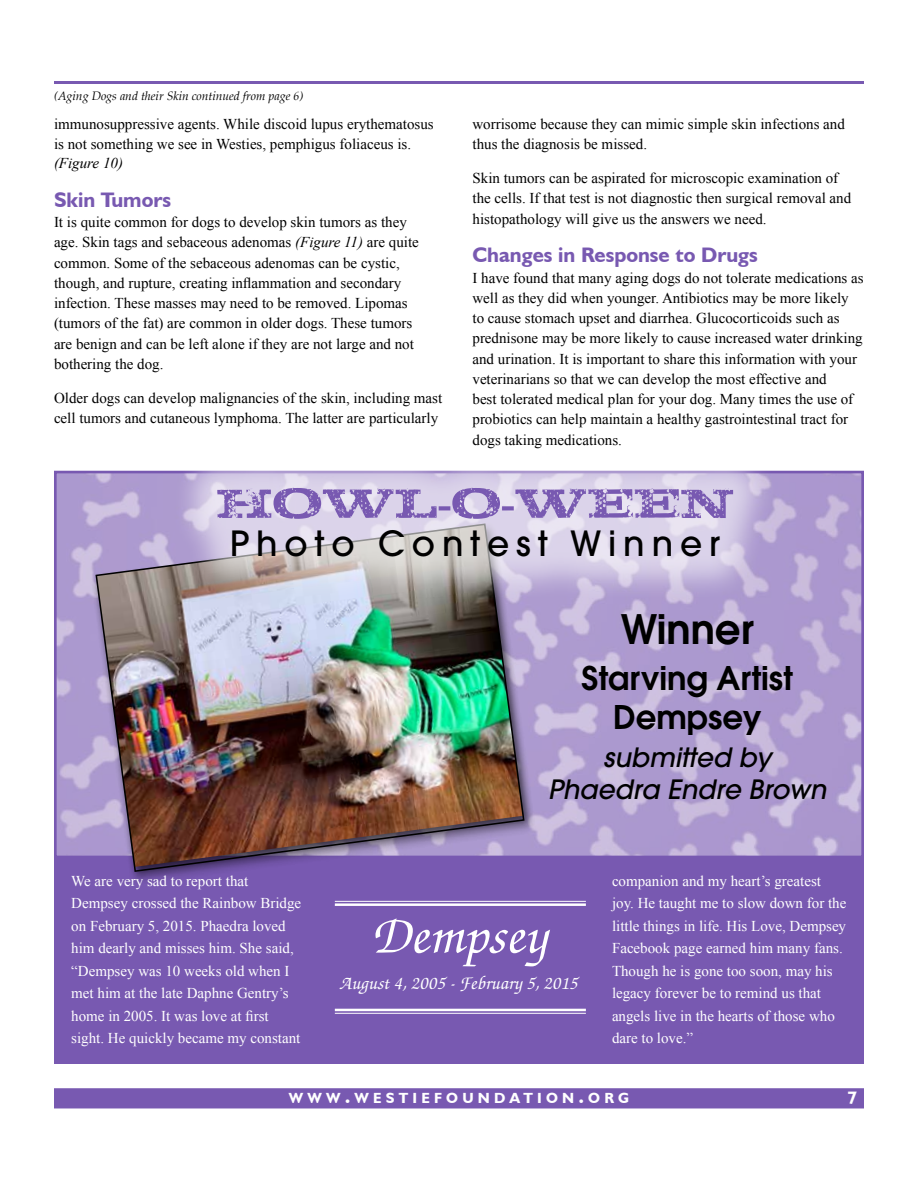
<style>
.page{position:relative;width:918px;height:1188px;background:#fff}
.page>*{position:absolute;margin:0;border:0;box-sizing:border-box;transform-origin:0 0}
.t1{font:italic 500 55.5px "Zapf Chancery";color:#fff}
.t2{font:600 40.35px "Avant Garde";color:#000}
.t3{font:500 34.5px "Avant Garde";letter-spacing:.2em;color:#000}
.t4{font:600 32.4px/38.8px "Avant Garde";color:#000;text-align:center}
.t5{font:italic 500 26.55px/31.8px "Avant Garde";color:#000;text-align:center}
.t6{font:700 21px "Humanist 521 BT";color:#7859b1}
.t7{font:italic 500 19.5px "Zapf Chancery";color:#fff}
.t8{font:700 18px "Humanist 521 BT";color:#fff}
.t9{font:15px/20.2px "Times New Roman";color:#000}
.t10{font:15px/22.5px "Times New Roman";color:#fff}
.t11{font:italic 15px "Times New Roman";color:#000}
.t12{font:700 14.7px "Humanist 521 BT";letter-spacing:.285em;color:#fff}
.t13{font:italic 12px "Palatino";color:#000}
.s1{font-style:italic}
.s2{font-size:21px}
</style>
<div class="page">
<div style="left:55px;top:1089px;width:808px;height:19px;background:#7859b1"></div>
<div style="left:54px;top:1088px;width:810px;height:20px;border:2px solid #7859b1"></div>
<hr style="left:54px;top:81px;width:810px;height:3px;background:#7859b1">
<div style="left:54px;top:807px;width:810px;height:256px;background:#7859b1"></div>
<hr style="left:335px;top:901px;width:251px;height:1px;background:#fff">
<hr style="left:335px;top:903px;width:251px;height:3px;background:#fff">
<hr style="left:335px;top:1009px;width:251px;height:2px;background:#fff">
<hr style="left:335px;top:1013px;width:251px;height:1px;background:#fff">
<img style="left:58px;top:475px;width:802px;height:379px">
<div style="left:91px;top:522px;width:445px;height:364px;background:#000;opacity:.65"></div>
<img style="left:95px;top:523px;width:430px;height:350px">
<div style="left:173px;top:441px;width:605px;height:160px;background:#fff;opacity:.57"></div>
<svg style="left:217px;top:485px;width:516px;height:34px;background:#b7a7d5"></svg>
<p class="t13" style="left:54px;top:86px;width:251px">(Aging Dogs and their Skin continued from page 6)</p>
<p class="t9" style="left:54px;top:114px;width:381px;line-height:19.5px">immunosuppressive agents. While discoid lupus erythematosus is not something we see in Westies, pemphigus foliaceus is.</p>
<p class="t11" style="left:54px;top:153px;width:71px">(Figure 10)</p>
<h3 class="t6" style="left:54px;top:187px;width:119px">Skin Tumors</h3>
<p class="t9" style="left:54px;top:212px;width:366px">It is quite common for dogs to develop skin tumors as they age. Skin tags and sebaceous adenomas <span class="s1">(Figure 11)</span> are quite common. Some of the sebaceous adenomas can be cystic, though, and rupture, creating inflammation and secondary infection. These masses may need to be removed. Lipomas (tumors of the fat) are common in older dogs. These tumors are benign and can be left alone if they are not large and not bothering the dog.</p>
<p class="t9" style="left:54px;top:387px;width:390px">Older dogs can develop malignancies of the skin, including mast cell tumors and cutaneous lymphoma. The latter are particularly</p>
<p class="t9" style="left:472px;top:114px;width:374px">worrisome because they can mimic simple skin infections and thus the diagnosis be missed.</p>
<p class="t9" style="left:472px;top:168px;width:380px">Skin tumors can be aspirated for microscopic examination of the cells. If that test is not diagnostic then surgical removal and histopathology will give us the answers we need.</p>
<h3 class="t6" style="left:472px;top:242px;width:287px">Changes in Response to Drugs</h3>
<p class="t9" style="left:472px;top:267px;width:393px">I have found that many aging dogs do not tolerate medications as well as they did when younger. Antibiotics may be more likely to cause stomach upset and diarrhea. Glucocorticoids such as prednisone may be more likely to cause increased water drinking and urination. It is important to share this information with your veterinarians so that we can develop the most effective and<br>best tolerated medical plan for your dog. Many times the use of probiotics can help maintain a healthy gastrointestinal tract for dogs taking medications.</p>
<h3 class="t3" style="left:230px;top:523px;width:492px">Photo Contest Winner</h3>
<h2 class="t2" style="left:621px;top:603px;width:134px">Winner</h2>
<h3 class="t4" style="left:582px;top:658px;width:213px">Starving Artist<br>Dempsey</h3>
<h3 class="t5" style="left:548px;top:742px;width:280px">submitted by<br>Phaedra Endre Brown</h3>
<p class="t10" style="left:71px;top:869px;width:231px">We are very sad to report that Dempsey crossed the Rainbow Bridge on February 5, 2015. Phaedra loved him dearly and misses him. She said, “Dempsey was 10 weeks old when I met him at the late Daphne Gentry’s home in 2005. It was love at first sight. He quickly became my constant</p>
<p class="t10" style="left:612px;top:869px;width:236px">companion and my heart’s greatest joy. He taught me to slow down for the little things in life. His Love, Dempsey<br>Facebook page earned him many fans.<br>Though he is gone too soon, may his legacy forever be to remind us that angels live in the hearts of those who dare to love.”</p>
<h1 class="t1" style="left:371px;top:908px;width:177px">Dempsey</h1>
<h3 class="t7" style="left:339px;top:973px;width:240px">August 4, 2005 - February 5, 2015</h3>
<p class="t12" style="left:289px;top:1088px;width:342px">WWW<span class="s2">.</span>WESTIEFOUNDATION<span class="s2">.</span>ORG</p>
<p class="t8" style="left:847px;top:1087px;width:11px">7</p>
</div>
